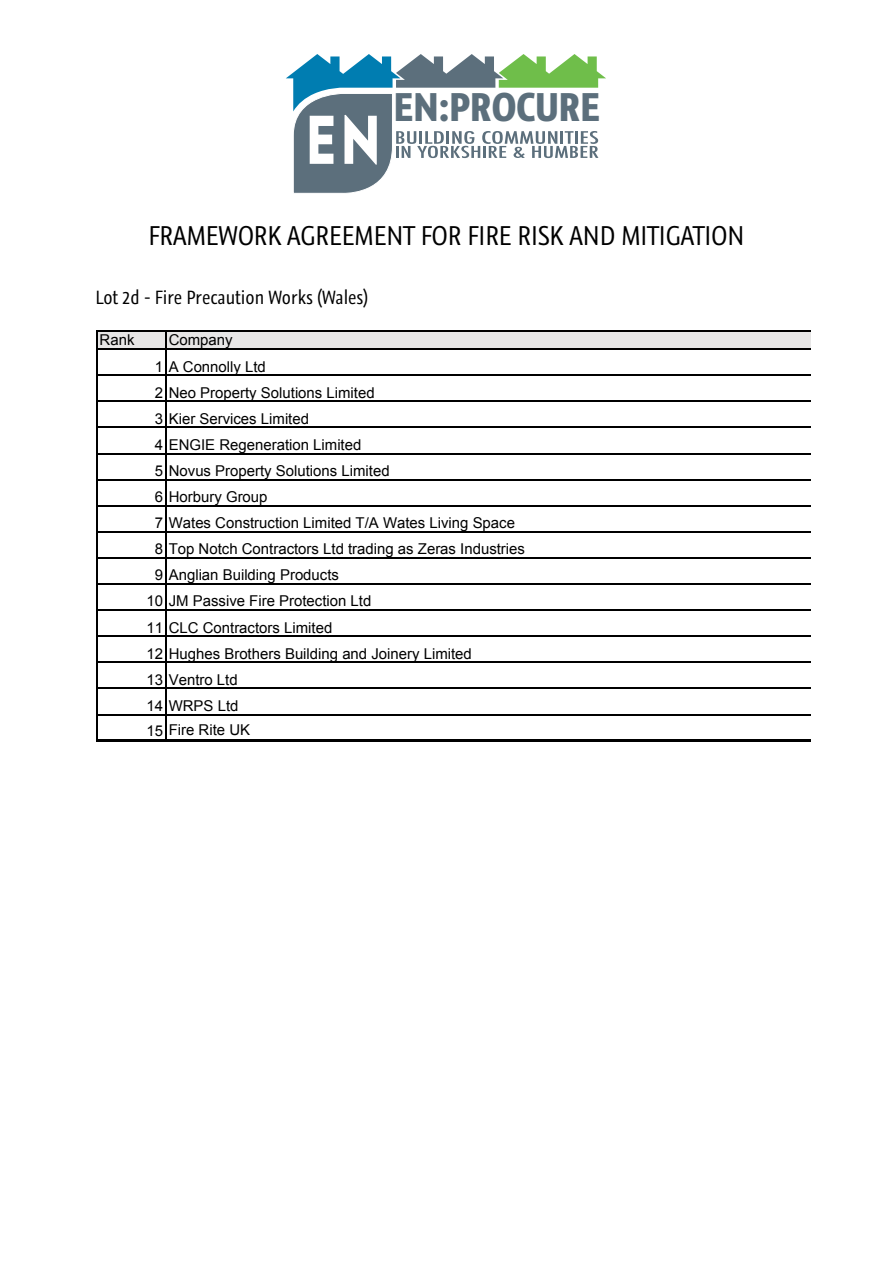
<style>
.page{position:relative;width:893px;height:1263px;background:#fff}
.page>*{position:absolute;margin:0;border:0;box-sizing:border-box;transform-origin:0 0}
.t1{font:700 37.5px "Graublau Web";color:#5c6f7c}
.t2{font:25.5px "Graublau Web";color:#000}
.t3{font:18px "Graublau Web";color:#000}
.t4{font:15px "Arial";color:#000}
.t5{font:700 15px "Arial";color:#000}
</style>
<div class="page">
<svg style="left:286px;top:54px;width:320px;height:139px"></svg>
<div style="left:97px;top:331px;width:714px;height:18px;background:#e7e6e6"></div>
<hr style="left:96px;top:330px;width:1px;height:409px;background:#000">
<hr style="left:165px;top:331px;width:2px;height:408px;background:#000">
<hr style="left:97px;top:330px;width:714px;height:1px;background:#000">
<hr style="left:97px;top:348px;width:714px;height:2px;background:#000">
<hr style="left:97px;top:375px;width:714px;height:1px;background:#000">
<hr style="left:97px;top:401px;width:714px;height:1px;background:#000">
<hr style="left:97px;top:427px;width:714px;height:1px;background:#000">
<hr style="left:97px;top:453px;width:714px;height:1px;background:#000">
<hr style="left:97px;top:479px;width:714px;height:1px;background:#000">
<hr style="left:97px;top:505px;width:714px;height:1px;background:#000">
<hr style="left:97px;top:531px;width:714px;height:1px;background:#000">
<hr style="left:97px;top:557px;width:714px;height:1px;background:#000">
<hr style="left:97px;top:583px;width:714px;height:2px;background:#000">
<hr style="left:97px;top:609px;width:714px;height:2px;background:#000">
<hr style="left:97px;top:636px;width:714px;height:1px;background:#000">
<hr style="left:97px;top:662px;width:714px;height:1px;background:#000">
<hr style="left:97px;top:688px;width:714px;height:1px;background:#000">
<hr style="left:97px;top:714px;width:714px;height:1px;background:#000">
<hr style="left:96px;top:739px;width:715px;height:3px;background:#000">
<h1 class="t1" style="left:394px;top:80px;width:207px">EN:PROCURE</h1>
<p class="t5" style="left:169px;top:217px;width:360px">Framework Agreement for Fire Risk and Mitigation</p>
<h2 class="t2" style="left:149px;top:218px;width:597px">FRAMEWORK AGREEMENT FOR FIRE RISK AND MITIGATION</h2>
<p class="t3" style="left:95px;top:285px;width:274px">LOT 2D - FIRE PRECAUTION WORKS (WALES)</p>
<p class="t4" style="left:100px;top:330px;width:36px">Rank</p>
<p class="t4" style="left:169px;top:330px;width:65px">Company</p>
<p class="t4" style="left:155px;top:356px;width:113px">1 A Connolly Ltd</p>
<p class="t4" style="left:155px;top:382px;width:221px">2 Neo Property Solutions Limited</p>
<p class="t4" style="left:155px;top:409px;width:156px">3 Kier Services Limited</p>
<p class="t4" style="left:155px;top:435px;width:208px">4 ENGIE Regeneration Limited</p>
<p class="t4" style="left:155px;top:461px;width:236px">5 Novus Property Solutions Limited</p>
<p class="t4" style="left:155px;top:487px;width:114px">6 Horbury Group</p>
<p class="t4" style="left:155px;top:513px;width:362px">7 Wates Construction Limited T/A Wates Living Space</p>
<p class="t4" style="left:155px;top:539px;width:372px">8 Top Notch Contractors Ltd trading as Zeras Industries</p>
<p class="t4" style="left:155px;top:565px;width:186px">9 Anglian Building Products</p>
<p class="t4" style="left:147px;top:591px;width:226px">10 JM Passive Fire Protection Ltd</p>
<p class="t4" style="left:147px;top:617px;width:187px">11 CLC Contractors Limited</p>
<p class="t4" style="left:147px;top:643px;width:327px">12 Hughes Brothers Building and Joinery Limited</p>
<p class="t4" style="left:147px;top:670px;width:93px">13 Ventro Ltd</p>
<p class="t4" style="left:147px;top:696px;width:93px">14 WRPS Ltd</p>
<p class="t4" style="left:147px;top:719px;width:105px">15 Fire Rite UK</p>
</div>
